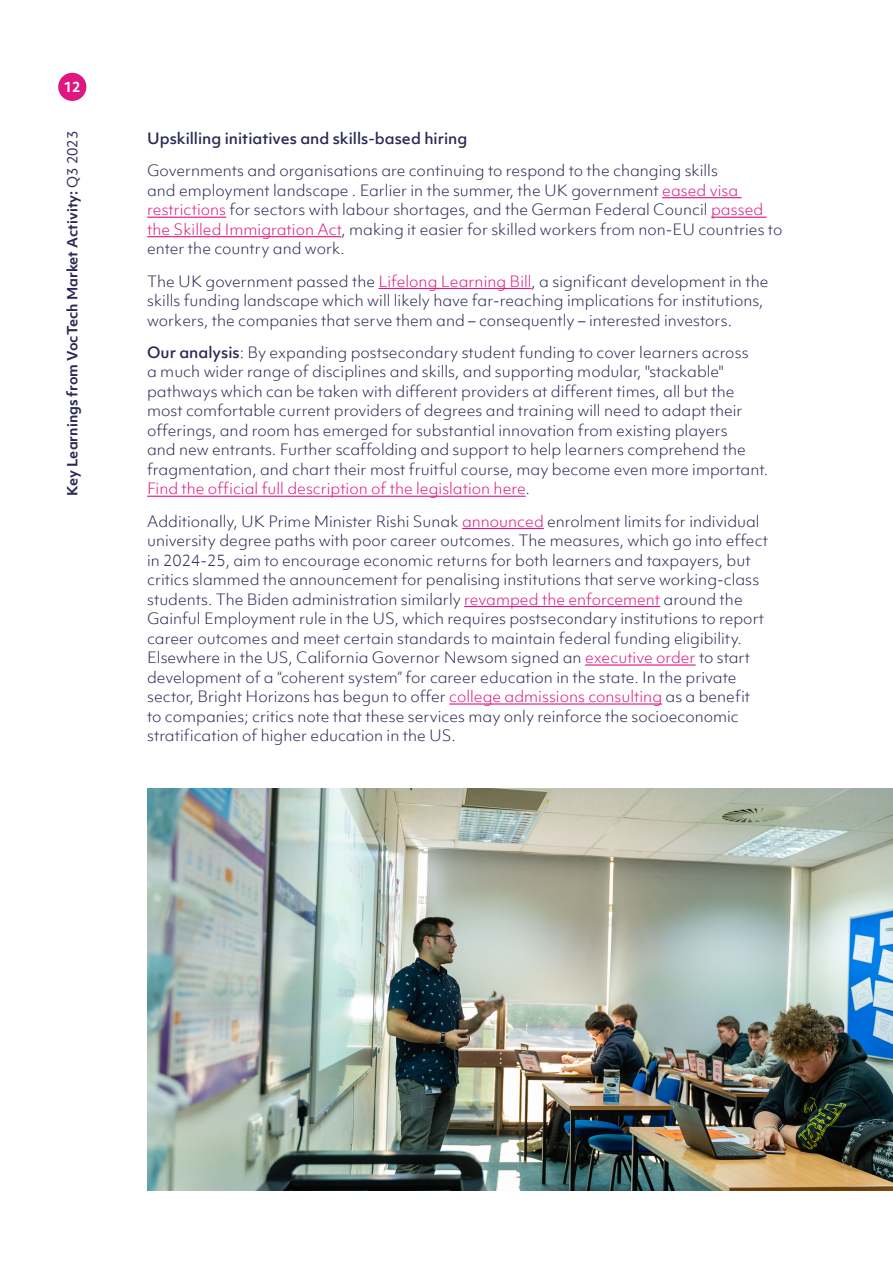
<style>
.page{position:relative;width:893px;height:1263px;background:#fff}
.page>*{position:absolute;margin:0;border:0;box-sizing:border-box;transform-origin:0 0}
.Body_copy{font:300 15px/19.5px "Objektiv Mk 1";color:#292954}
.Body_copy-2{font:500 15px "Objektiv Mk 1";color:#292954}
.t1{font:700 13.5px "Objektiv Mk 1";color:#292954}
.t2{font:700 13.5px "Objektiv Mk 1";color:#fff}
.s1{font-weight:400}
.s2{color:#de1782}
.s3{font-weight:500}
</style>
<div class="page">
<div style="left:58px;top:73px;width:28px;height:28px;background:#de1782;border-radius:50%"></div>
<hr style="left:662px;top:197px;width:79px;height:1px;background:#de1782">
<hr style="left:147px;top:217px;width:79px;height:1px;background:#de1782">
<hr style="left:711px;top:217px;width:56px;height:1px;background:#de1782">
<hr style="left:147px;top:236px;width:194px;height:1px;background:#de1782">
<hr style="left:378px;top:288px;width:154px;height:1px;background:#de1782">
<hr style="left:147px;top:496px;width:379px;height:1px;background:#de1782">
<hr style="left:462px;top:528px;width:82px;height:1px;background:#de1782">
<hr style="left:464px;top:606px;width:196px;height:1px;background:#de1782">
<hr style="left:585px;top:664px;width:111px;height:2px;background:#de1782">
<hr style="left:449px;top:703px;width:213px;height:2px;background:#de1782">
<img style="left:147px;top:788px;width:746px;height:403px">
<p class="t2" style="left:64px;top:78px;width:18px">12</p>
<p class="t1" style="left:63px;top:496px;width:367px;rotate:-90deg">Key Learnings from VocTech Market Activity: <span class="s1">Q3 2023</span></p>
<p class="Body_copy-2" style="left:147px;top:128px;width:322px">Upskilling initiatives and skills-based hiring</p>
<p class="Body_copy" style="left:147px;top:161px;width:637px">Governments and organisations are continuing to respond to the changing skills<br>and employment landscape . Earlier in the summer, the UK government <span class="s2">eased visa restrictions</span> for sectors with labour shortages, and the German Federal Council <span class="s2">passed the Skilled Immigration Act</span>, making it easier for skilled workers from non-EU countries to enter the country and work.</p>
<p class="Body_copy" style="left:147px;top:271px;width:623px">The UK government passed the <span class="s2">Lifelong Learning Bill</span>, a significant development in the skills funding landscape which will likely have far-reaching implications for institutions, workers, the companies that serve them and – consequently – interested investors.</p>
<p class="Body_copy" style="left:147px;top:342px;width:623px"><span class="s3">Our analysis</span>: By expanding postsecondary student funding to cover learners across<br>a much wider range of disciplines and skills, and supporting modular, "stackable" pathways which can be taken with different providers at different times, all but the most comfortable current providers of degrees and training will need to adapt their offerings, and room has emerged for substantial innovation from existing players<br>and new entrants. Further scaffolding and support to help learners comprehend the fragmentation, and chart their most fruitful course, may become even more important.<br><span class="s2">Find the official full description of the legislation here</span>.</p>
<p class="Body_copy" style="left:147px;top:511px;width:623px">Additionally, UK Prime Minister Rishi Sunak <span class="s2">announced</span> enrolment limits for individual university degree paths with poor career outcomes. The measures, which go into effect in 2024-25, aim to encourage economic returns for both learners and taxpayers, but critics slammed the announcement for penalising institutions that serve working-class students. The Biden administration similarly <span class="s2">revamped the enforcement</span> around the Gainful Employment rule in the US, which requires postsecondary institutions to report career outcomes and meet certain standards to maintain federal funding eligibility.<br>Elsewhere in the US, California Governor Newsom signed an <span class="s2">executive order</span> to start development of a “coherent system” for career education in the state. In the private sector, Bright Horizons has begun to offer <span class="s2">college admissions consulting</span> as a benefit to companies; critics note that these services may only reinforce the socioeconomic stratification of higher education in the US.</p>
</div>
